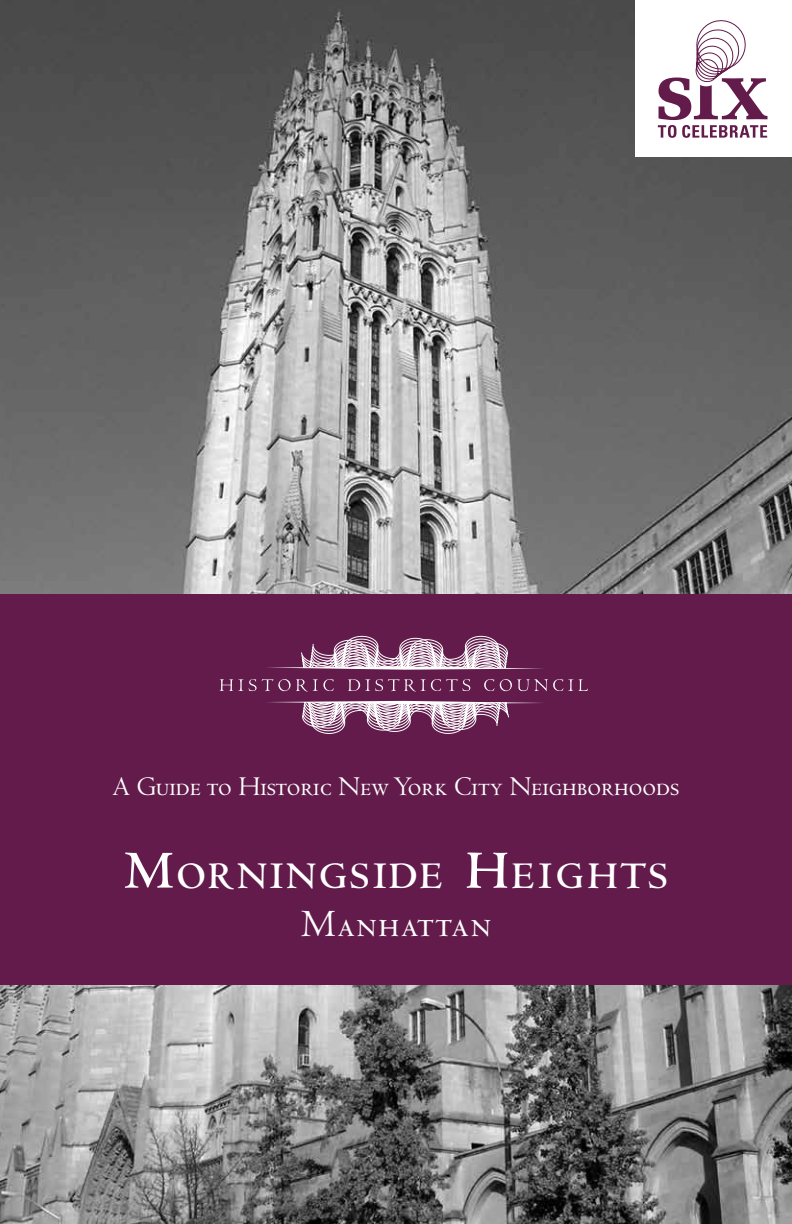
<style>
.page{position:relative;width:792px;height:1224px;background:#fff}
.page>*{position:absolute;margin:0;border:0;box-sizing:border-box;transform-origin:0 0}
.t1{font:40px "Centaur MT SC";letter-spacing:.04em;color:#fff}
.t2{font:700 39.2px "Centaur";letter-spacing:.085em;color:#fff}
.t3{font:28px "Centaur MT SC";color:#fff}
.s1{font-size:56px}
</style>
<div class="page">
<img style="left:0;top:0;width:792px;height:1224px">
<div style="left:0;top:594px;width:792px;height:390px;background:#621b4b"></div>
<svg style="left:220px;top:679px;width:23px;height:12px"></svg>
<svg style="left:249px;top:679px;width:85px;height:12px"></svg>
<svg style="left:348px;top:679px;width:122px;height:12px"></svg>
<svg style="left:484px;top:679px;width:10px;height:12px"></svg>
<svg style="left:500px;top:679px;width:73px;height:12px"></svg>
<svg style="left:579px;top:679px;width:9px;height:12px"></svg>
<svg style="left:267px;top:635px;width:276px;height:35px"></svg>
<svg style="left:267px;top:701px;width:276px;height:33px"></svg>
<div style="left:636px;top:0;width:156px;height:156px;background:#fff"></div>
<svg style="left:658px;top:20px;width:109px;height:118px"></svg>
<p class="t3" style="left:113px;top:771px;width:569px">A Guide to Historic New York City Neighborhoods</p>
<h2 class="t2" style="left:125px;top:855px;width:545px"><span class="s1">M</span>ORNINGSIDE <span class="s1">H</span>EIGHTS</h2>
<h1 class="t1" style="left:301px;top:902px;width:192px">Manhattan</h1>
</div>
